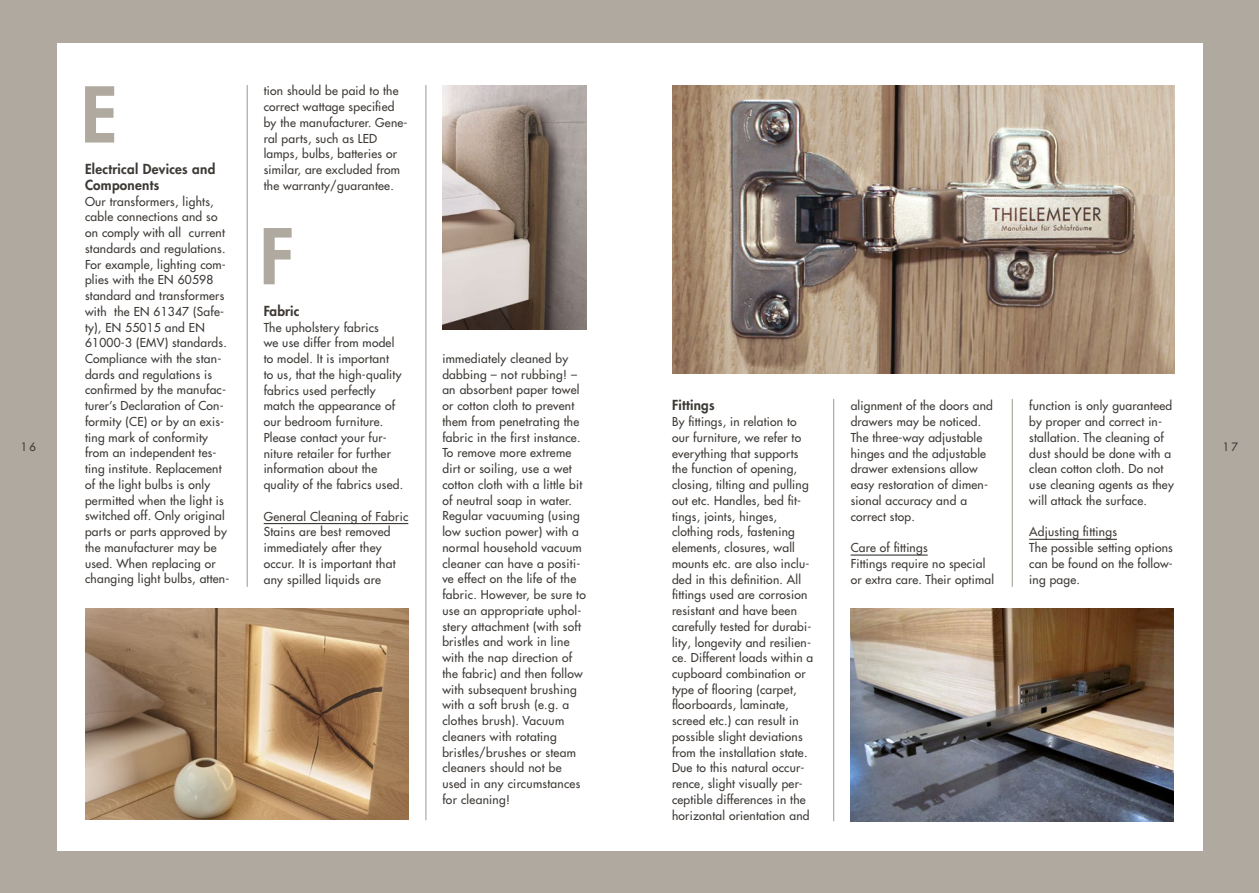
<style>
.page{position:relative;width:1259px;height:893px;background:#afa99f}
.page>*{position:absolute;margin:0;border:0;box-sizing:border-box;transform-origin:0 0}
.t1{font:800 74.7px "Futura LT Pro";color:#afa99f}
.t2{font:800 13.5px/15.8px "Futura LT Pro";letter-spacing:.02em;color:#3d3935}
.t3{font:500 12px/15.8px "Futura LT Pro";letter-spacing:.02em;color:#3d3935}
.t4{font:500 11.25px "Futura LT Pro";color:#3d3935}
</style>
<div class="page">
<div style="left:57px;top:43px;width:1145px;height:807px;background:#fff"></div>
<hr style="left:264px;top:523px;width:144px;height:1px;background:#3d3935">
<hr style="left:850px;top:554px;width:77px;height:2px;background:#3d3935">
<hr style="left:1029px;top:539px;width:88px;height:1px;background:#3d3935">
<hr style="left:247px;top:85px;width:1px;height:502px;background:#afa99f">
<hr style="left:425px;top:85px;width:1px;height:735px;background:#afa99f">
<hr style="left:833px;top:399px;width:1px;height:422px;background:#afa99f">
<hr style="left:1011px;top:399px;width:2px;height:188px;background:#afa99f">
<img style="left:85px;top:608px;width:323px;height:212px">
<img style="left:442px;top:85px;width:145px;height:244px">
<img style="left:672px;top:85px;width:502px;height:289px">
<img style="left:850px;top:608px;width:323px;height:214px">
<p class="t3" style="left:264px;top:82px;width:145px">tion should be paid to the correct wattage specified by the manufacturer. Gene&shy;ral parts, such as LED lamps, bulbs, batteries or similar, are excluded from the warranty/guarantee.</p>
<h1 class="t1" style="left:260px;top:200px;width:36px">F</h1>
<p class="t2" style="left:264px;top:302px;width:37px">Fabric</p>
<p class="t3" style="left:264px;top:319px;width:139px">The upholstery fabrics<br>we use differ from model to model. It is important to us, that the high-quality fabrics used perfectly match the appearance of our bedroom furniture.<br>Please contact your fur&shy;niture retailer for further information about the quality of the fabrics used.</p>
<p class="t3" style="left:264px;top:508px;width:146px">General Cleaning of Fabric<br>Stains are best removed immediately after they occur. It is important that any spilled liquids are</p>
<h1 class="t1" style="left:81px;top:58px;width:38px">E</h1>
<p class="t2" style="left:85px;top:161px;width:132px">Electrical Devices and<br>Components</p>
<p class="t3" style="left:85px;top:193px;width:146px">Our transformers, lights, cable connections and so on comply with all current standards and regulations.<br>For example, lighting com&shy;plies with the EN 60598 standard and transformers with the EN 61347 (Safe&shy;ty), EN 55015 and EN<br>61000-3 (EMV) standards.<br>Compliance with the stan&shy;dards and regulations is confirmed by the manufac&shy;turer’s Declaration of Con&shy;formity (CE) or by an exis&shy;ting mark of conformity from an independent tes&shy;ting institute. Replacement of the light bulbs is only permitted when the light is switched off. Only original parts or parts approved by the manufacturer may be used. When replacing or changing light bulbs, atten-</p>
<p class="t3" style="left:442px;top:350px;width:145px">immediately cleaned by dabbing – not rubbing! – an absorbent paper towel or cotton cloth to prevent them from penetrating the fabric in the first instance.<br>To remove more extreme dirt or soiling, use a wet cotton cloth with a little bit of neutral soap in water.<br>Regular vacuuming (using low suction power) with a normal household vacuum cleaner can have a positi&shy;ve effect on the life of the fabric. However, be sure to use an appropriate uphol&shy;stery attachment (with soft bristles and work in line with the nap direction of the fabric) and then follow with subsequent brushing with a soft brush (e.g. a clothes brush). Vacuum cleaners with rotating bristles/brushes or steam cleaners should not be used in any circumstances for cleaning!</p>
<p class="t3" style="left:850px;top:397px;width:144px">alignment of the doors and drawers may be noticed.<br>The three-way adjustable hinges and the adjustable drawer extensions allow easy restoration of dimen&shy;sional accuracy and a correct stop.</p>
<p class="t3" style="left:850px;top:539px;width:145px">Care of fittings<br>Fittings require no special or extra care. Their optimal</p>
<p class="t3" style="left:1029px;top:397px;width:146px">function is only guaranteed by proper and correct in&shy;stallation. The cleaning of dust should be done with a clean cotton cloth. Do not use cleaning agents as they will attack the surface.</p>
<p class="t3" style="left:1029px;top:523px;width:145px">Adjusting fittings<br>The possible setting options can be found on the follow&shy;ing page.</p>
<p class="t2" style="left:672px;top:397px;width:44px">Fittings</p>
<p class="t3" style="left:672px;top:413px;width:143px">By fittings, in relation to our furniture, we refer to everything that supports the function of opening, closing, tilting and pulling out etc. Handles, bed fit&shy;tings, joints, hinges, clothing rods, fastening elements, closures, wall mounts etc. are also inclu&shy;ded in this definition. All fittings used are corrosion resistant and have been carefully tested for durabi&shy;lity, longevity and resilien&shy;ce. Different loads within a cupboard combination or type of flooring (carpet, floorboards, laminate, screed etc. ) can result in possible slight deviations from the installation state.<br>Due to this natural occur&shy;rence, slight visually per&shy;ceptible differences in the horizontal orientation and</p>
<p class="t4" style="left:21px;top:439px;width:17px">16</p>
<p class="t4" style="left:1222px;top:439px;width:17px">17</p>
</div>
